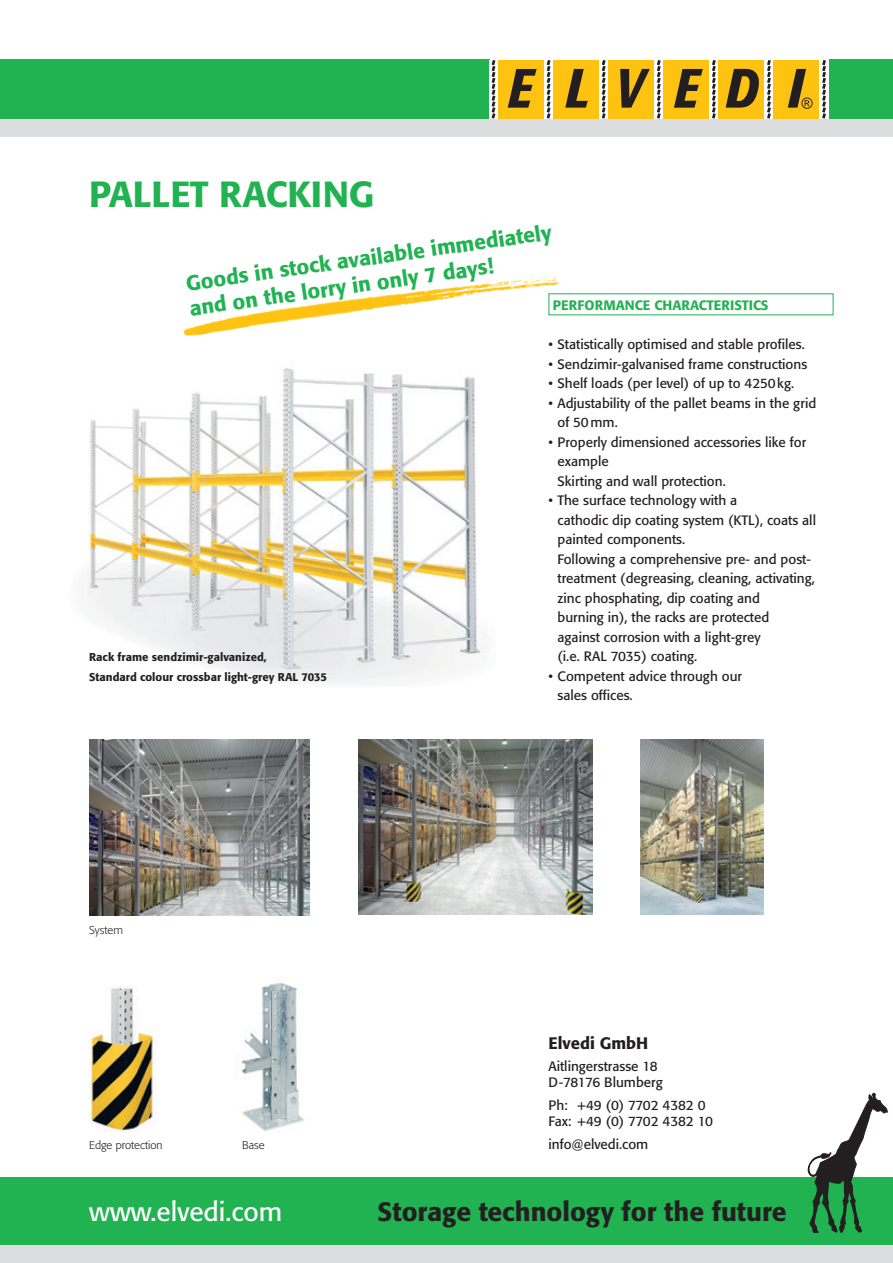
<style>
.page{position:relative;width:893px;height:1263px;background:#fff}
.page>*{position:absolute;margin:0;border:0;box-sizing:border-box;transform-origin:0 0}
.t1{font:500 36px "Formata";color:#21b252}
.t2{font:500 26.25px "Formata";color:#231f20}
.t3{font:26.25px "Formata";color:#fff}
.t4{font:500 21px/25.5px "Formata";color:#21b252}
.t5{font:500 16.5px "Formata";color:#231f20}
.t6{font:13.5px/19.5px "Formata";color:#231f20}
.t7{font:500 13.5px "Formata";color:#21b252}
.t8{font:500 11.25px/19.5px "Formata";color:#231f20}
.t9{font:300 11.25px "Formata";color:#231f20}
</style>
<div class="page">
<div style="left:0;top:60px;width:489px;height:59px;background:#21b252"></div>
<svg style="left:822px;top:60px;width:4px;height:59px"></svg>
<div style="left:773px;top:60px;width:46px;height:59px;background:#fec210"></div>
<div style="left:498px;top:60px;width:46px;height:59px;background:#fec210"></div>
<svg style="left:492px;top:60px;width:3px;height:59px"></svg>
<svg style="left:508px;top:60px;width:305px;height:59px"></svg>
<div style="left:829px;top:60px;width:64px;height:59px;background:#21b252"></div>
<div style="left:0;top:1178px;width:893px;height:68px;background:#21b252"></div>
<div style="left:0;top:119px;width:893px;height:17px;background:#dcdddf"></div>
<div style="left:0;top:1246px;width:893px;height:17px;background:#dcdddf"></div>
<svg style="left:808px;top:1093px;width:79px;height:140px"></svg>
<img style="left:183px;top:277px;width:378px;height:60px">
<img style="left:86px;top:368px;width:400px;height:315px">
<img style="left:89px;top:739px;width:221px;height:176px">
<img style="left:358px;top:739px;width:234px;height:176px">
<img style="left:640px;top:740px;width:123px;height:174px">
<img style="left:241px;top:983px;width:63px;height:148px">
<img style="left:89px;top:986px;width:64px;height:145px">
<h1 class="t1" style="left:89px;top:172px;width:287px">PALLET RACKING</h1>
<h3 class="t4" style="left:184px;top:270px;width:370px;rotate:-8deg">Goods in stock available immediately and on the lorry in only 7 days!</h3>
<p class="t7" style="left:553px;top:297px;width:217px">PERFORMANCE CHARACTERISTICS</p>
<p class="t6" style="left:549px;top:335px;width:258px">• Statistically optimised and stable profiles.</p>
<p class="t6" style="left:549px;top:354px;width:260px">• Sendzimir-galvanised frame constructions</p>
<p class="t6" style="left:549px;top:374px;width:247px">• Shelf loads (per level) of up to 4250kg.</p>
<p class="t6" style="left:558px;top:393px;width:260px;text-indent:-9px">• Adjustability of the pallet beams in the grid of 50mm.</p>
<p class="t6" style="left:558px;top:432px;width:250px;text-indent:-9px">• Properly dimensioned accessories like for example<br>Skirting and wall protection.</p>
<p class="t6" style="left:558px;top:491px;width:260px;text-indent:-9px">• The surface technology with a<br>cathodic dip coating system (KTL), coats all painted components.<br>Following a comprehensive pre- and post&shy;treatment (degreasing, cleaning, activating, zinc phosphating, dip coating and<br>burning in), the racks are protected<br>against corrosion with a light-grey<br>(i.e. RAL 7035) coating.</p>
<p class="t6" style="left:558px;top:666px;width:186px;text-indent:-9px">• Competent advice through our sales offices.</p>
<p class="t8" style="left:89px;top:647px;width:239px">Rack frame sendzimir-galvanized,<br>Standard colour crossbar light-grey RAL 7035</p>
<p class="t9" style="left:89px;top:924px;width:35px">System</p>
<p class="t9" style="left:89px;top:1138px;width:75px">Edge protection</p>
<p class="t9" style="left:242px;top:1138px;width:24px">Base</p>
<p class="t5" style="left:549px;top:1032px;width:101px">Elvedi GmbH</p>
<p class="t6" style="left:549px;top:1058px;width:116px;line-height:16.2px">Aitlingerstrasse 18<br>D-78176 Blumberg</p>
<p class="t6" style="left:549px;top:1097px;width:166px;line-height:16.2px">Ph: +49 (0) 7702 4382 0<br>Fax: +49 (0) 7702 4382 10</p>
<p class="t6" style="left:549px;top:1134px;width:101px">info@elvedi.com</p>
<h2 class="t3" style="left:89px;top:1196px;width:195px">www.elvedi.com</h2>
<h2 class="t2" style="left:378px;top:1196px;width:411px">Storage technology for the future</h2>
</div>
